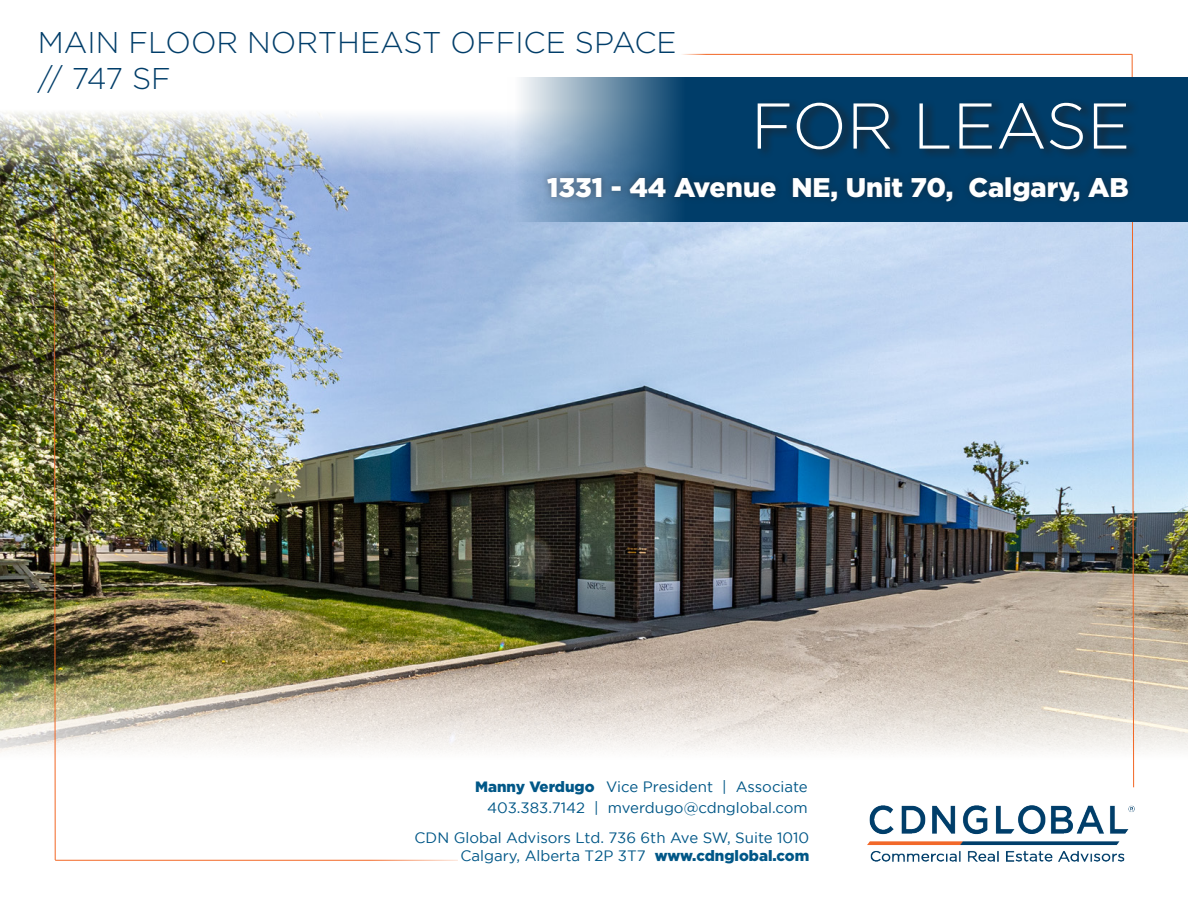
<style>
.page{position:relative;width:1188px;height:918px;background:#fff}
.page>*{position:absolute;margin:0;border:0;box-sizing:border-box;transform-origin:0 0}
.t1{font:300 64.5px "Gotham";color:#fff}
.t2{font:300 30px "Gotham";color:#003d69}
.t3{font:900 27px "Gotham";color:#fff}
.t4{font:15px "Gotham";color:#015787}
.s1{font-weight:900}
</style>
<div class="page">
<img style="left:0;top:200px;width:1188px;height:427px">
<img style="left:0;top:53px;width:1132px;height:147px">
<svg style="left:0;top:627px;width:1188px;height:233px"></svg>
<hr style="left:644px;top:54px;width:488px;height:1px;background:#f26624">
<svg style="left:1131px;top:54px;width:3px;height:734px;background:#cda695"></svg>
<hr style="left:55px;top:860px;width:403px;height:1px;background:#f26624">
<svg style="left:54px;top:127px;width:2px;height:734px"></svg>
<img style="left:867px;top:806px;width:268px;height:55px">
<svg style="left:508px;top:77px;width:680px;height:144px;background:#2f6186"></svg>
<div style="left:756px;top:98px;width:384px;height:62px;background:#231f20;opacity:.84"></div>
<div style="left:540px;top:170px;width:596px;height:39px;background:#231f20;opacity:.45"></div>
<p class="t2" style="left:38px;top:26px;width:640px">MAIN FLOOR NORTHEAST OFFICE SPACE</p>
<p class="t2" style="left:38px;top:62px;width:135px">// 747 SF</p>
<p class="t1" style="left:751px;top:91px;width:381px">FOR LEASE</p>
<p class="t3" style="left:547px;top:172px;width:583px">1331 - 44 Avenue NE, Unit 70, Calgary, AB</p>
<p class="t4" style="left:475px;top:778px;width:334px"><span class="s1">Manny Verdugo</span> Vice President | Associate</p>
<p class="t4" style="left:487px;top:799px;width:322px">403.383.7142 | mverdugo@cdnglobal.com</p>
<p class="t4" style="left:415px;top:829px;width:396px">CDN Global Advisors Ltd. 736 6th Ave SW, Suite 1010</p>
<p class="t4" style="left:461px;top:847px;width:350px">Calgary, Alberta T2P 3T7 <span class="s1">www.cdnglobal.com</span></p>
</div>
